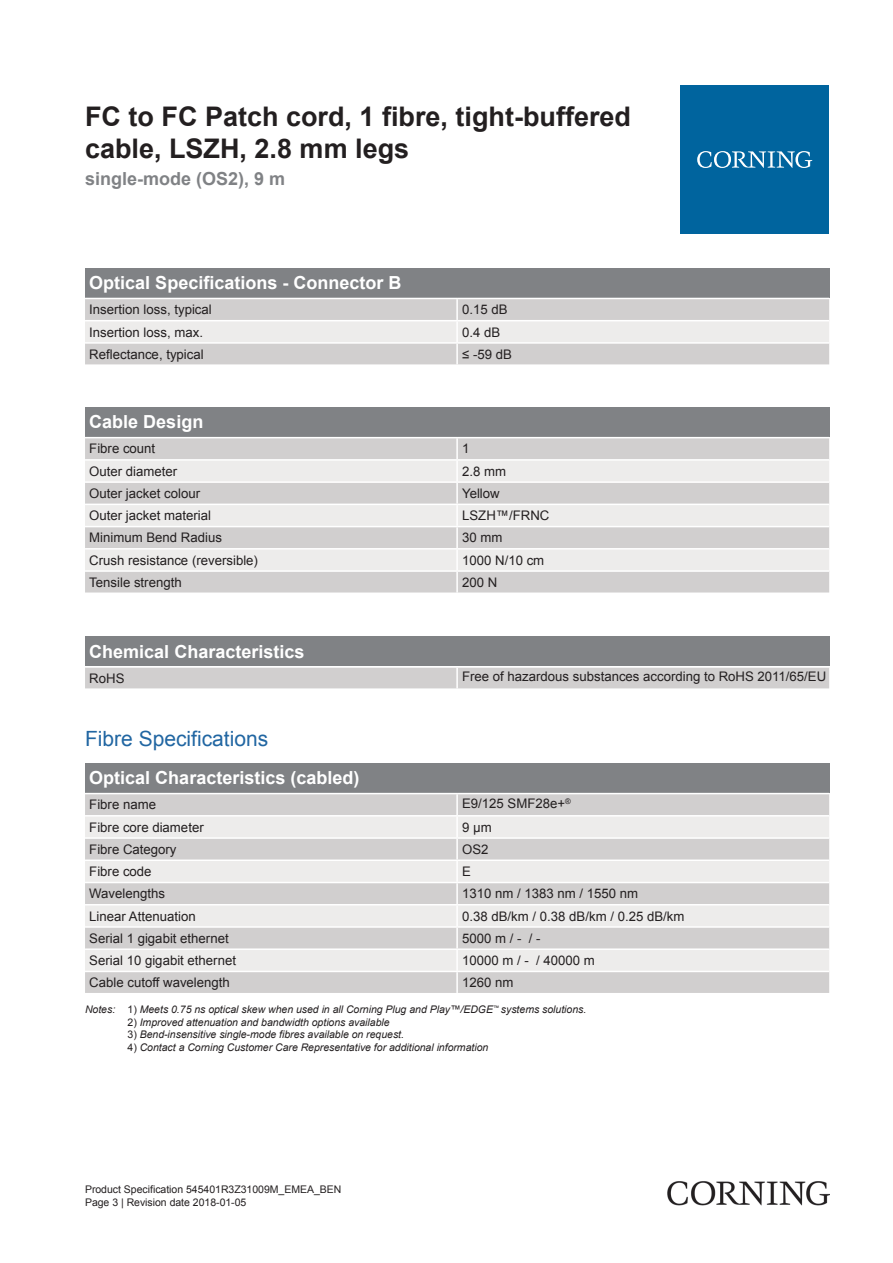
<style>
.page{position:relative;width:893px;height:1263px;background:#fff}
.page>*{position:absolute;margin:0;border:0;box-sizing:border-box;transform-origin:0 0}
.t1{font:700 27px/32.4px "Arial";color:#231f20}
.t2{font:21px "Arial";color:#2166a2}
.t3{font:700 18px "Arial";color:#fff}
.t4{font:700 18px "Arial";color:#808285}
.t5{font:13.2px "Arial";color:#231f20}
.t6{font:italic 10.5px "Arial";color:#231f20}
.t7{font:10.5px/12.6px "Arial";color:#231f20}
.s1{font-style:normal}
</style>
<div class="page">
<div style="left:85px;top:268px;width:744px;height:30px;background:#808285"></div>
<div style="left:85px;top:299px;width:744px;height:65px;background:#d1cfcf"></div>
<div style="left:85px;top:321px;width:744px;height:21px;background:#edeceb"></div>
<hr style="left:456px;top:299px;width:2px;height:21px;background:#fff">
<hr style="left:456px;top:321px;width:2px;height:21px;background:#fff">
<hr style="left:456px;top:344px;width:2px;height:20px;background:#fff">
<hr style="left:85px;top:320px;width:372px;height:1px;background:#fff">
<hr style="left:457px;top:320px;width:372px;height:1px;background:#fff">
<hr style="left:85px;top:342px;width:372px;height:2px;background:#fff">
<hr style="left:457px;top:342px;width:372px;height:2px;background:#fff">
<div style="left:85px;top:407px;width:744px;height:30px;background:#808285"></div>
<div style="left:85px;top:438px;width:744px;height:154px;background:#d1cfcf"></div>
<svg style="left:85px;top:461px;width:744px;height:109px;fill:#edeceb"></svg>
<hr style="left:456px;top:438px;width:2px;height:21px;background:#fff">
<hr style="left:456px;top:461px;width:2px;height:20px;background:#fff">
<hr style="left:456px;top:483px;width:2px;height:21px;background:#fff">
<hr style="left:456px;top:505px;width:2px;height:21px;background:#fff">
<hr style="left:456px;top:527px;width:2px;height:21px;background:#fff">
<hr style="left:456px;top:550px;width:2px;height:20px;background:#fff">
<hr style="left:456px;top:572px;width:2px;height:20px;background:#fff">
<hr style="left:85px;top:459px;width:372px;height:2px;background:#fff">
<hr style="left:457px;top:459px;width:372px;height:2px;background:#fff">
<hr style="left:85px;top:481px;width:372px;height:2px;background:#fff">
<hr style="left:457px;top:481px;width:372px;height:2px;background:#fff">
<hr style="left:85px;top:504px;width:372px;height:1px;background:#fff">
<hr style="left:457px;top:504px;width:372px;height:1px;background:#fff">
<hr style="left:85px;top:526px;width:372px;height:1px;background:#fff">
<hr style="left:457px;top:526px;width:372px;height:1px;background:#fff">
<hr style="left:85px;top:548px;width:372px;height:2px;background:#fff">
<hr style="left:457px;top:548px;width:372px;height:2px;background:#fff">
<hr style="left:85px;top:570px;width:372px;height:2px;background:#fff">
<hr style="left:457px;top:570px;width:372px;height:2px;background:#fff">
<div style="left:85px;top:636px;width:744px;height:30px;background:#808285"></div>
<div style="left:85px;top:668px;width:744px;height:20px;background:#d1cfcf"></div>
<hr style="left:456px;top:668px;width:2px;height:20px;background:#fff">
<div style="left:85px;top:763px;width:744px;height:30px;background:#808285"></div>
<div style="left:85px;top:794px;width:744px;height:199px;background:#d1cfcf"></div>
<svg style="left:85px;top:816px;width:744px;height:155px;fill:#edeceb"></svg>
<hr style="left:456px;top:794px;width:2px;height:21px;background:#fff">
<hr style="left:456px;top:816px;width:2px;height:21px;background:#fff">
<hr style="left:456px;top:839px;width:2px;height:20px;background:#fff">
<hr style="left:456px;top:861px;width:2px;height:21px;background:#fff">
<hr style="left:456px;top:883px;width:2px;height:21px;background:#fff">
<hr style="left:456px;top:905px;width:2px;height:21px;background:#fff">
<hr style="left:456px;top:928px;width:2px;height:20px;background:#fff">
<hr style="left:456px;top:950px;width:2px;height:21px;background:#fff">
<hr style="left:456px;top:972px;width:2px;height:21px;background:#fff">
<hr style="left:85px;top:815px;width:372px;height:1px;background:#fff">
<hr style="left:457px;top:815px;width:372px;height:1px;background:#fff">
<hr style="left:85px;top:837px;width:372px;height:2px;background:#fff">
<hr style="left:457px;top:837px;width:372px;height:2px;background:#fff">
<hr style="left:85px;top:859px;width:372px;height:2px;background:#fff">
<hr style="left:457px;top:859px;width:372px;height:2px;background:#fff">
<hr style="left:85px;top:882px;width:372px;height:1px;background:#fff">
<hr style="left:457px;top:882px;width:372px;height:1px;background:#fff">
<hr style="left:85px;top:904px;width:372px;height:1px;background:#fff">
<hr style="left:457px;top:904px;width:372px;height:1px;background:#fff">
<hr style="left:85px;top:926px;width:372px;height:2px;background:#fff">
<hr style="left:457px;top:926px;width:372px;height:2px;background:#fff">
<hr style="left:85px;top:948px;width:372px;height:2px;background:#fff">
<hr style="left:457px;top:948px;width:372px;height:2px;background:#fff">
<hr style="left:85px;top:971px;width:372px;height:1px;background:#fff">
<hr style="left:457px;top:971px;width:372px;height:1px;background:#fff">
<div style="left:680px;top:85px;width:149px;height:149px;background:#00649e"></div>
<svg style="left:697px;top:151px;width:115px;height:17px"></svg>
<img style="left:668px;top:1181px;width:161px;height:24px">
<h1 class="t1" style="left:85px;top:100px;width:548px">FC to FC Patch cord, 1 fibre, tight-buffered cable, LSZH, 2.8 mm legs</h1>
<h3 class="t4" style="left:85px;top:166px;width:202px">single-mode (OS2), 9 m</h3>
<h3 class="t3" style="left:89px;top:270px;width:314px">Optical Specifications - Connector B</h3>
<p class="t5" style="left:89px;top:301px;width:124px">Insertion loss, typical</p>
<p class="t5" style="left:462px;top:301px;width:47px">0.15 dB</p>
<p class="t5" style="left:89px;top:323px;width:115px">Insertion loss, max.</p>
<p class="t5" style="left:462px;top:323px;width:40px">0.4 dB</p>
<p class="t5" style="left:89px;top:345px;width:116px">Reflectance, typical</p>
<p class="t5" style="left:462px;top:345px;width:51px">≤ -59 dB</p>
<h3 class="t3" style="left:89px;top:409px;width:116px">Cable Design</h3>
<p class="t5" style="left:89px;top:440px;width:68px">Fibre count</p>
<p class="t5" style="left:462px;top:440px;width:9px">1</p>
<p class="t5" style="left:89px;top:462px;width:90px">Outer diameter</p>
<p class="t5" style="left:462px;top:462px;width:46px">2.8 mm</p>
<p class="t5" style="left:89px;top:484px;width:112px">Outer jacket colour</p>
<p class="t5" style="left:462px;top:484px;width:39px">Yellow</p>
<p class="t5" style="left:89px;top:506px;width:123px">Outer jacket material</p>
<p class="t5" style="left:462px;top:506px;width:89px">LSZH™/FRNC</p>
<p class="t5" style="left:89px;top:529px;width:134px">Minimum Bend Radius</p>
<p class="t5" style="left:462px;top:529px;width:42px">30 mm</p>
<p class="t5" style="left:89px;top:551px;width:170px">Crush resistance (reversible)</p>
<p class="t5" style="left:462px;top:551px;width:84px">1000 N/10 cm</p>
<p class="t5" style="left:89px;top:573px;width:94px">Tensile strength</p>
<p class="t5" style="left:462px;top:573px;width:37px">200 N</p>
<h3 class="t3" style="left:89px;top:639px;width:217px">Chemical Characteristics</h3>
<p class="t5" style="left:89px;top:669px;width:37px">RoHS</p>
<p class="t5" style="left:462px;top:668px;width:366px">Free of hazardous substances according to RoHS 2011/65/EU</p>
<h2 class="t2" style="left:85px;top:724px;width:185px">Fibre Specifications</h2>
<h3 class="t3" style="left:89px;top:765px;width:272px">Optical Characteristics (cabled)</h3>
<p class="t5" style="left:89px;top:796px;width:68px">Fibre name</p>
<p class="t5" style="left:462px;top:794px;width:110px">E9/125 SMF28e+<sup>®</sup></p>
<p class="t5" style="left:89px;top:818px;width:116px">Fibre core diameter</p>
<p class="t5" style="left:462px;top:818px;width:31px">9 µm</p>
<p class="t5" style="left:89px;top:840px;width:89px">Fibre Category</p>
<p class="t5" style="left:462px;top:840px;width:28px">OS2</p>
<p class="t5" style="left:89px;top:862px;width:64px">Fibre code</p>
<p class="t5" style="left:462px;top:862px;width:10px">E</p>
<p class="t5" style="left:89px;top:885px;width:77px">Wavelengths</p>
<p class="t5" style="left:462px;top:885px;width:178px">1310 nm / 1383 nm / 1550 nm</p>
<p class="t5" style="left:89px;top:907px;width:108px">Linear Attenuation</p>
<p class="t5" style="left:462px;top:907px;width:224px">0.38 dB/km / 0.38 dB/km / 0.25 dB/km</p>
<p class="t5" style="left:89px;top:929px;width:141px">Serial 1 gigabit ethernet</p>
<p class="t5" style="left:462px;top:929px;width:80px">5000 m / - / -</p>
<p class="t5" style="left:89px;top:951px;width:148px">Serial 10 gigabit ethernet</p>
<p class="t5" style="left:462px;top:951px;width:134px">10000 m / - / 40000 m</p>
<p class="t5" style="left:89px;top:973px;width:142px">Cable cutoff wavelength</p>
<p class="t5" style="left:462px;top:973px;width:53px">1260 nm</p>
<p class="t6" style="left:85px;top:1003px;width:503px">Notes: <span class="s1">1)</span> Meets 0.75 ns optical skew when used in all Corning Plug and Play™/EDGE<sup>™</sup> systems solutions.</p>
<p class="t6" style="left:128px;top:1015px;width:264px"><span class="s1">2)</span> Improved attenuation and bandwidth options available</p>
<p class="t6" style="left:128px;top:1028px;width:278px"><span class="s1">3)</span> Bend-insensitive single-mode fibres available on request.</p>
<p class="t6" style="left:128px;top:1040px;width:362px"><span class="s1">4)</span> Contact a Corning Customer Care Representative for additional information</p>
<p class="t7" style="left:85px;top:1183px;width:258px">Product Specification 545401R3Z31009M_EMEA_BEN<br>Page 3 | Revision date 2018-01-05</p>
</div>
